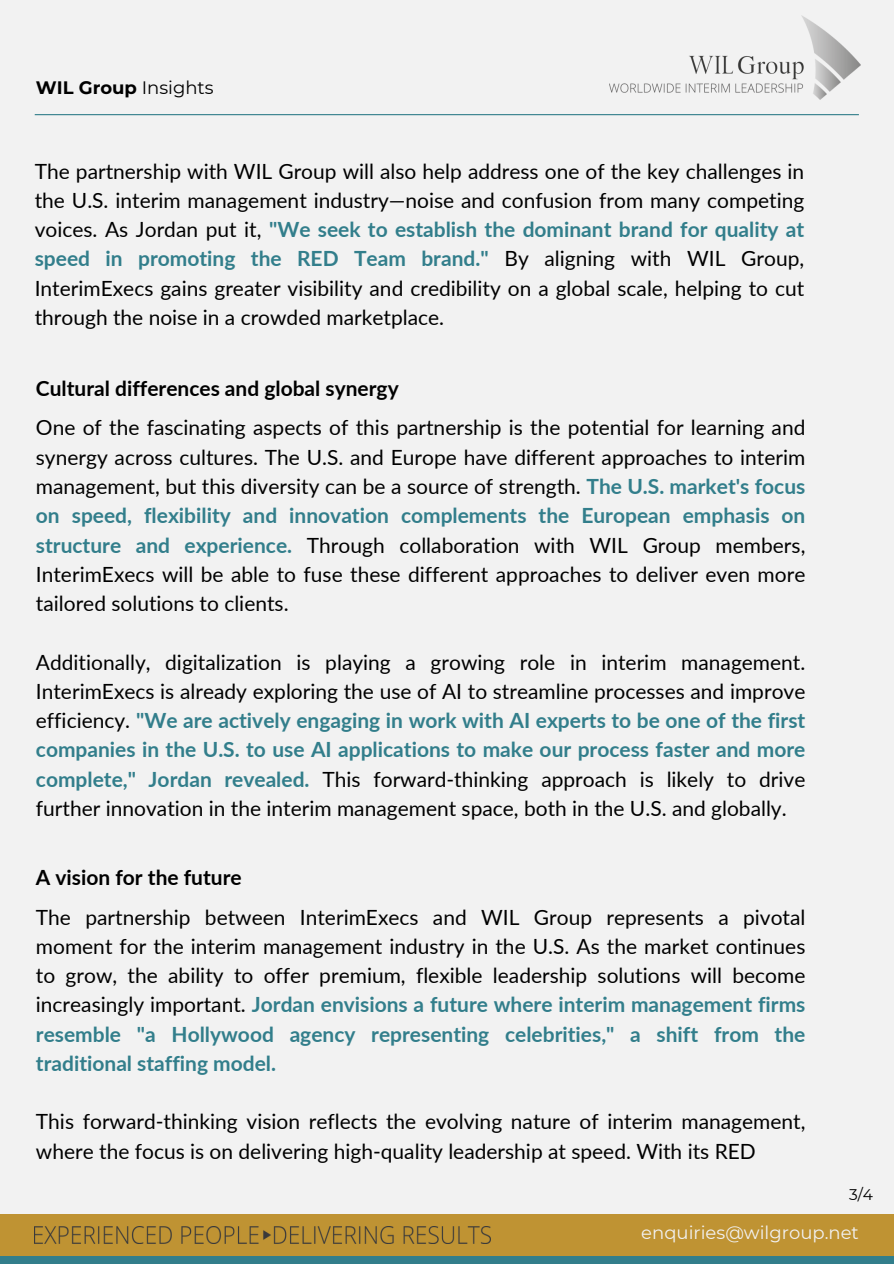
<style>
.page{position:relative;width:894px;height:1264px;background:#fff}
.page>*{position:absolute;margin:0;border:0;box-sizing:border-box;transform-origin:0 0}
.t1{font:21px/29.2px "Lato";color:#000;text-align:justify}
.t2{font:700 21px "Lato";color:#000}
.t3{font:18px "Montserrat";color:#f2f2f2}
.t4{font:700 18px "Montserrat";color:#000}
.t5{font:15.45px "Montserrat";color:#000}
.s1{font-weight:400}
.s2{font-weight:700;color:#327e8b}
</style>
<div class="page">
<div style="left:0;top:0;width:893px;height:1263px;background:#f2f2f2"></div>
<div style="left:0;top:1251px;width:893px;height:12px;background:#327e8b"></div>
<div style="left:0;top:1213px;width:893px;height:42px;background:#bf9333"></div>
<img style="left:609px;top:16px;width:251px;height:84px">
<hr style="left:35px;top:114px;width:823px;height:1px;background:#327e8b">
<img style="left:35px;top:1226px;width:455px;height:17px">
<h2 class="t4" style="left:36px;top:76px;width:179px">WIL Group <span class="s1">Insights</span></h2>
<h2 class="t1" style="left:35px;top:156px;width:770px">The partnership with WIL Group will also help address one of the key challenges in the U.S. interim management industry—noise and confusion from many competing voices. As Jordan put it, <span class="s2">"We seek to establish the dominant brand for quality at speed in promoting the RED Team brand."</span> By aligning with WIL Group, InterimExecs gains greater visibility and credibility on a global scale, helping to cut through the noise in a crowded marketplace.</h2>
<h3 class="t2" style="left:36px;top:375px;width:364px">Cultural differences and global synergy</h3>
<p class="t1" style="left:36px;top:413px;width:770px">One of the fascinating aspects of this partnership is the potential for learning and synergy across cultures. The U.S. and Europe have different approaches to interim management, but this diversity can be a source of strength. <span class="s2">The U.S. market's focus on speed, flexibility and innovation complements the European emphasis on structure and experience.</span> Through collaboration with WIL Group members, InterimExecs will be able to fuse these different approaches to deliver even more tailored solutions to clients.</p>
<p class="t1" style="left:36px;top:647px;width:770px">Additionally, digitalization is playing a growing role in interim management.<br>InterimExecs is already exploring the use of AI to streamline processes and improve efficiency. <span class="s2">"We are actively engaging in work with AI experts to be one of the first companies in the U.S. to use AI applications to make our process faster and more complete," Jordan revealed.</span> This forward-thinking approach is likely to drive further innovation in the interim management space, both in the U.S. and globally.</p>
<h1 class="t2" style="left:36px;top:864px;width:207px">A vision for the future</h1>
<h2 class="t1" style="left:36px;top:901px;width:770px">The partnership between InterimExecs and WIL Group represents a pivotal moment for the interim management industry in the U.S. As the market continues to grow, the ability to offer premium, flexible leadership solutions will become increasingly important. <span class="s2">Jordan envisions a future where interim management firms resemble "a Hollywood agency representing celebrities," a shift from the traditional staffing model.</span></h2>
<h2 class="t1" style="left:36px;top:1106px;width:770px">This forward-thinking vision reflects the evolving nature of interim management, where the focus is on delivering high-quality leadership at speed. With its RED</h2>
<h1 class="t5" style="left:848px;top:1185px;width:26px">3/4</h1>
<h2 class="t3" style="left:641px;top:1221px;width:219px">enquiries@wilgroup.net</h2>
</div>
